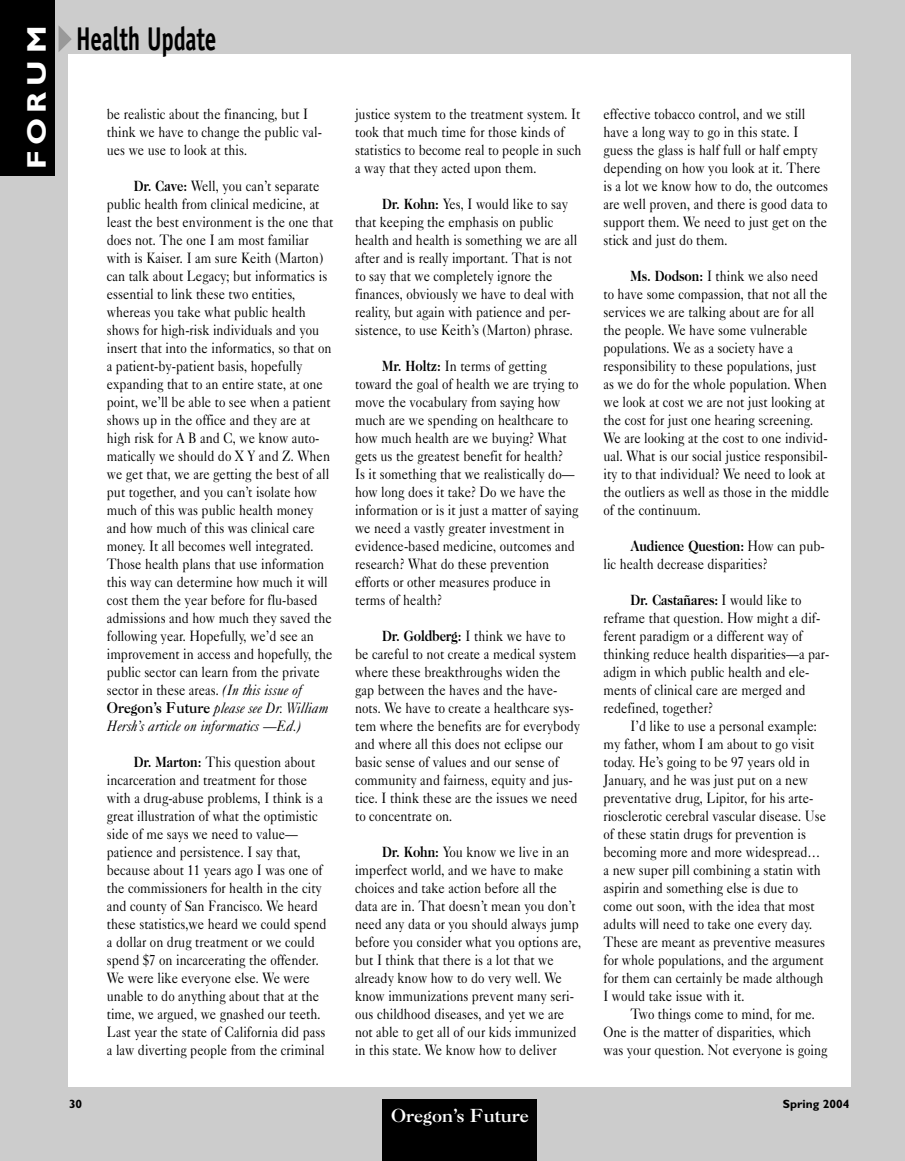
<style>
.page{position:relative;width:905px;height:1161px;background:#fff}
.page>*{position:absolute;margin:0;border:0;box-sizing:border-box;transform-origin:0 0}
.t1{font:700 33px "Officina Sans";letter-spacing:-.01em;color:#000;scale:.7 1}
.t2{font:700 27px "Gill Sans";letter-spacing:.18em;color:#fff;scale:1.15 1}
.t3{font:18px "Caslon Three";color:#fff}
.t4{font:15px/18px "Caslon Five Forty";color:#000;scale:.85 1}
.t5{font:700 15px "Caslon Two Twenty Four";letter-spacing:-.005em;color:#000;scale:.85 1}
.t6{font:700 12px "Gill Sans";color:#000}
.s1{font-family:"Caslon Two Twenty Four";font-weight:700}
.s2{font-style:italic}
.s3{font-family:"Caslon Three"}
.s4{font-family:"Caslon Five Forty";font-weight:400}
</style>
<div class="page">
<div style="left:0;top:0;width:904px;height:1161px;background:#ccc"></div>
<div style="left:68px;top:54px;width:783px;height:1033px;background:#fff"></div>
<div style="left:382px;top:1100px;width:155px;height:61px;background:#000"></div>
<div style="left:0;top:0;width:54px;height:176px;background:#000"></div>
<svg style="left:58px;top:25px;width:14px;height:27px"></svg>
<h2 class="t2" style="left:27px;top:169px;width:127px;rotate:-90deg">FORUM</h2>
<h1 class="t1" style="left:76px;top:26px;width:202px">Health Update</h1>
<p class="t4" style="left:107px;top:106px;width:255px">be realistic about the financing, but I think we have to change the public val&shy;ues we use to look at this.</p>
<p class="t4" style="left:107px;top:178px;width:268px;text-indent:27px"><span class="s1">Dr. Cave:</span> Well, you can’t separate public health from clinical medicine, at least the best environment is the one that does not. The one I am most familiar with is Kaiser. I am sure Keith (Marton) can talk about Legacy; but informatics is essential to link these two entities, whereas you take what public health shows for high-risk individuals and you insert that into the informatics, so that on a patient-by-patient basis, hopefully expanding that to an entire state, at one point, we’ll be able to see when a patient shows up in the office and they are at high risk for A B and C, we know auto&shy;matically we should do X Y and Z. When we get that, we are getting the best of all put together, and you can’t isolate how much of this was public health money and how much of this was clinical care money. It all becomes well integrated.<br>Those health plans that use information this way can determine how much it will cost them the year before for flu-based admissions and how much they saved the following year. Hopefully, we’d see an improvement in access and hopefully, the public sector can learn from the private sector in these areas. <span class="s2">(In this issue of </span><span class="s3">Oregon’s Future</span> <span class="s2">please see Dr. William Hersh’s article on informatics —Ed.)</span></p>
<p class="t4" style="left:107px;top:754px;width:260px;text-indent:27px"><span class="s1">Dr. Marton:</span> This question about incarceration and treatment for those with a drug-abuse problems, I think is a great illustration of what the optimistic side of me says we need to value— patience and persistence. I say that, because about 11 years ago I was one of the commissioners for health in the city and county of San Francisco. We heard these statistics,we heard we could spend a dollar on drug treatment or we could spend $7 on incarcerating the offender.<br>We were like everyone else. We were unable to do anything about that at the time, we argued, we gnashed our teeth.<br>Last year the state of California did pass a law diverting people from the criminal</p>
<p class="t4" style="left:355px;top:106px;width:268px">justice system to the treatment system. It took that much time for those kinds of statistics to become real to people in such a way that they acted upon them.</p>
<p class="t4" style="left:355px;top:196px;width:263px;text-indent:27px"><span class="s1">Dr. Kohn:</span> Yes, I would like to say that keeping the emphasis on public health and health is something we are all after and is really important. That is not to say that we completely ignore the finances, obviously we have to deal with reality, but again with patience and per&shy;sistence, to use Keith’s (Marton) phrase.</p>
<p class="t4" style="left:355px;top:358px;width:264px;text-indent:27px"><span class="s1">Mr. Holtz:</span> In terms of getting toward the goal of health we are trying to move the vocabulary from saying how much are we spending on healthcare to how much health are we buying? What gets us the greatest benefit for health?<br>Is it something that we realistically do— how long does it take? Do we have the information or is it just a matter of saying we need a vastly greater investment in evidence-based medicine, outcomes and research? What do these prevention efforts or other measures produce in terms of health?</p>
<p class="t4" style="left:355px;top:628px;width:266px;text-indent:27px"><span class="s1">Dr. Goldberg:</span> I think we have to be careful to not create a medical system where these breakthroughs widen the gap between the haves and the have&shy;nots. We have to create a healthcare sys&shy;tem where the benefits are for everybody and where all this does not eclipse our basic sense of values and our sense of community and fairness, equity and jus&shy;tice. I think these are the issues we need to concentrate on.</p>
<p class="t4" style="left:355px;top:844px;width:267px;text-indent:27px"><span class="s1">Dr. Kohn:</span> You know we live in an imperfect world, and we have to make choices and take action before all the data are in. That doesn’t mean you don’t need any data or you should always jump before you consider what you options are, but I think that there is a lot that we already know how to do very well. We know immunizations prevent many seri&shy;ous childhood diseases, and yet we are not able to get all of our kids immunized in this state. We know how to deliver</p>
<p class="t4" style="left:603px;top:106px;width:266px">effective tobacco control, and we still have a long way to go in this state. I guess the glass is half full or half empty depending on how you look at it. There is a lot we know how to do, the outcomes are well proven, and there is good data to support them. We need to just get on the stick and just do them.</p>
<p class="t4" style="left:603px;top:268px;width:267px;text-indent:27px"><span class="s1">Ms. Dodson:</span> I think we also need to have some compassion, that not all the services we are talking about are for all the people. We have some vulnerable populations. We as a society have a responsibility to these populations, just as we do for the whole population. When we look at cost we are not just looking at the cost for just one hearing screening.<br>We are looking at the cost to one individ&shy;ual. What is our social justice responsibil&shy;ity to that individual? We need to look at the outliers as well as those in the middle of the continuum.</p>
<p class="t5" style="left:630px;top:540px;width:230px">Audience Question: <span class="s4">How can pub-</span></p>
<p class="t4" style="left:603px;top:556px;width:195px">lic health decrease disparities?</p>
<p class="t5" style="left:630px;top:594px;width:203px">Dr. Castañares: <span class="s4">I would like to</span></p>
<p class="t4" style="left:603px;top:610px;width:267px">reframe that question. How might a dif&shy;ferent paradigm or a different way of thinking reduce health disparities—a par&shy;adigm in which public health and ele&shy;ments of clinical care are merged and redefined, together?</p>
<p class="t4" style="left:603px;top:718px;width:263px;text-indent:27px">I’d like to use a personal example: my father, whom I am about to go visit today. He’s going to be 97 years old in January, and he was just put on a new preventative drug, Lipitor, for his arte&shy;riosclerotic cerebral vascular disease. Use of these statin drugs for prevention is becoming more and more widespread… a new super pill combining a statin with aspirin and something else is due to come out soon, with the idea that most adults will need to take one every day.<br>These are meant as preventive measures for whole populations, and the argument for them can certainly be made although I would take issue with it.</p>
<p class="t4" style="left:603px;top:1006px;width:265px;text-indent:27px">Two things come to mind, for me.<br>One is the matter of disparities, which was your question. Not everyone is going</p>
<p class="t6" style="left:69px;top:1099px;width:15px">30</p>
<p class="t6" style="left:782px;top:1099px;width:68px">Spring 2004</p>
<p class="t3" style="left:391px;top:1109px;width:139px">Oregon’s Future</p>
</div>
